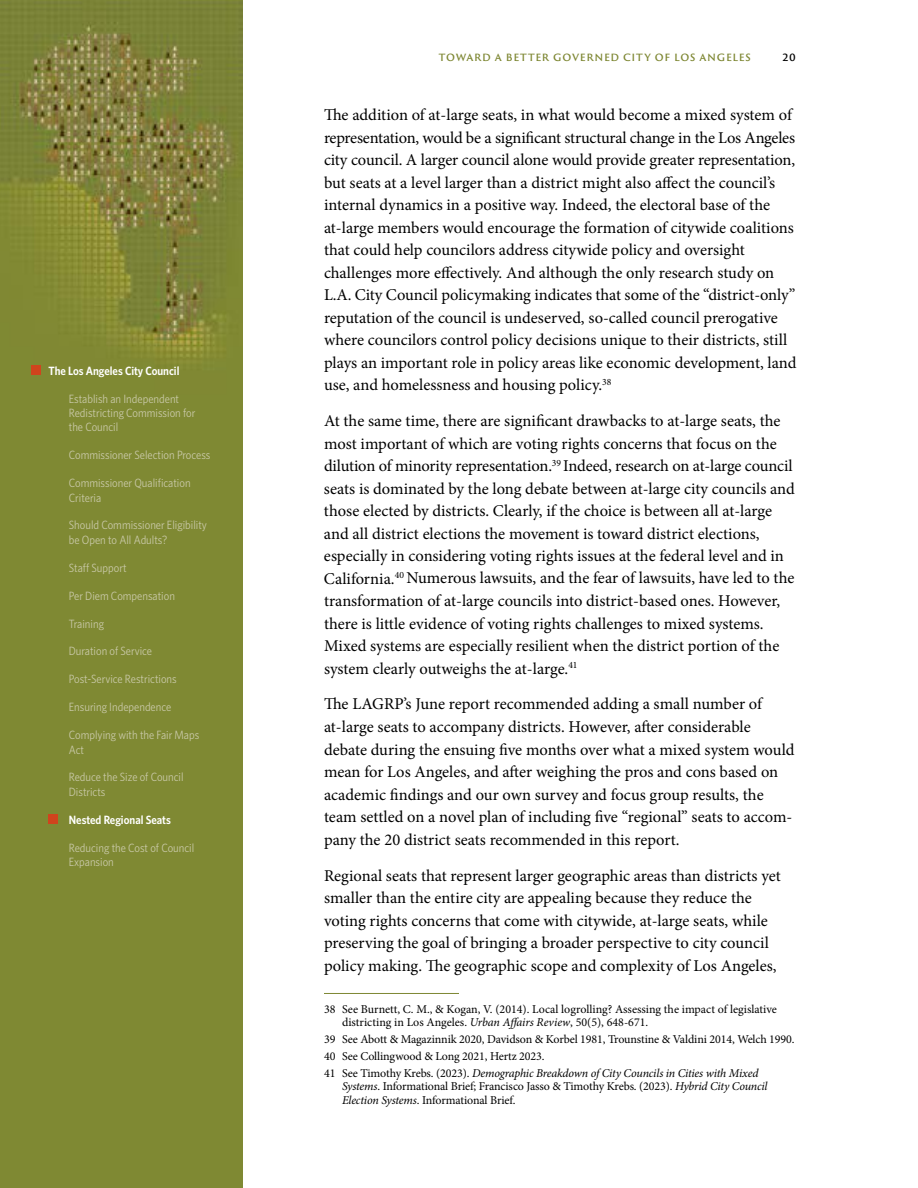
<style>
.page{position:relative;width:918px;height:1188px;background:#fff}
.page>*{position:absolute;margin:0;border:0;box-sizing:border-box;transform-origin:0 0}
.t1{font:16.5px/22.5px "Minion Pro";letter-spacing:-.005em;color:#000}
.t2{font:12px/13.5px "Minion Pro";letter-spacing:-.01em;color:#000}
.t3{font:12px/14.4px "Whitney Narrow";color:#c8c8a6}
.t4{font:600 12px "Whitney Narrow";color:#fff}
.t5{font:600 9.75px "Trajan Sans Pro";letter-spacing:.07em;color:#7e8733}
.t6{font:600 9.75px "Trajan Sans Pro";color:#000}
.s1{font-style:italic}
</style>
<div class="page">
<img style="left:0;top:0;width:243px;height:1188px">
<hr style="left:324px;top:993px;width:135px;height:1px;background:#7e8733">
<div style="left:31px;top:365px;width:9px;height:10px;background:#d0441d"></div>
<div style="left:49px;top:814px;width:9px;height:10px;background:#d0441d"></div>
<p class="t4" style="left:49px;top:363px;width:132px">The Los Angeles City Council</p>
<p class="t3" style="left:69px;top:391px;width:128px">Establish an Independent<br>Redistricting Commission for the Council</p>
<p class="t3" style="left:69px;top:447px;width:143px">Commissioner Selection Process</p>
<p class="t3" style="left:69px;top:475px;width:123px">Commissioner Qualification<br>Criteria</p>
<p class="t3" style="left:69px;top:518px;width:140px">Should Commissioner Eligibility be Open to All Adults?</p>
<p class="t3" style="left:69px;top:560px;width:59px">Staff Support</p>
<p class="t3" style="left:69px;top:588px;width:108px">Per Diem Compensation</p>
<p class="t3" style="left:69px;top:616px;width:37px">Training</p>
<p class="t3" style="left:69px;top:644px;width:85px">Duration of Service</p>
<p class="t3" style="left:69px;top:672px;width:109px">Post-Service Restrictions</p>
<p class="t3" style="left:69px;top:699px;width:104px">Ensuring Independence</p>
<p class="t3" style="left:69px;top:727px;width:132px">Complying with the Fair Maps<br>Act</p>
<p class="t3" style="left:69px;top:770px;width:116px">Reduce the Size of Council<br>Districts</p>
<p class="t4" style="left:69px;top:812px;width:104px">Nested Regional Seats</p>
<p class="t3" style="left:69px;top:840px;width:127px">Reducing the Cost of Council<br>Expansion</p>
<p class="t5" style="left:439px;top:51px;width:313px">TOWARD A BETTER GOVERNED CITY OF LOS ANGELES</p>
<p class="t6" style="left:782px;top:51px;width:15px">20</p>
<p class="t1" style="left:324px;top:104px;width:474px">The addition of at-large seats, in what would become a mixed system of representation, would be a significant structural change in the Los Angeles city council. A larger council alone would provide greater representation, but seats at a level larger than a district might also affect the council’s internal dynamics in a positive way. Indeed, the electoral base of the at-large members would encourage the formation of citywide coalitions that could help councilors address citywide policy and oversight challenges more effectively. And although the only research study on L.A. City Council policymaking indicates that some of the “district-only” reputation of the council is undeserved, so-called council prerogative where councilors control policy decisions unique to their districts, still plays an important role in policy areas like economic development, land use, and homelessness and housing policy.<sup>38</sup></p>
<p class="t1" style="left:324px;top:410px;width:472px">At the same time, there are significant drawbacks to at-large seats, the most important of which are voting rights concerns that focus on the dilution of minority representation.<sup>39</sup> Indeed, research on at-large council seats is dominated by the long debate between at-large city councils and those elected by districts. Clearly, if the choice is between all at-large and all district elections the movement is toward district elections, especially in considering voting rights issues at the federal level and in California.<sup>40</sup> Numerous lawsuits, and the fear of lawsuits, have led to the transformation of at-large councils into district-based ones. However, there is little evidence of voting rights challenges to mixed systems.<br>Mixed systems are especially resilient when the district portion of the system clearly outweighs the at-large.<sup>41</sup></p>
<p class="t1" style="left:324px;top:693px;width:472px">The LAGRP’s June report recommended adding a small number of at-large seats to accompany districts. However, after considerable debate during the ensuing five months over what a mixed system would mean for Los Angeles, and after weighing the pros and cons based on academic findings and our own survey and focus group results, the team settled on a novel plan of including five “regional” seats to accom&shy;pany the 20 district seats recommended in this report.</p>
<p class="t1" style="left:324px;top:864px;width:458px">Regional seats that represent larger geographic areas than districts yet smaller than the entire city are appealing because they reduce the voting rights concerns that come with citywide, at-large seats, while preserving the goal of bringing a broader perspective to city council policy making. The geographic scope and complexity of Los Angeles,</p>
<p class="t2" style="left:342px;top:1003px;width:436px;line-height:12.8px;text-indent:-18px">38 See Burnett, C. M., &amp; Kogan, V. (2014). Local logrolling? Assessing the impact of legislative districting in Los Angeles. <span class="s1">Urban Affairs Review</span>, 50(5), 648-671.</p>
<p class="t2" style="left:324px;top:1032px;width:472px">39 See Abott &amp; Magazinnik 2020, Davidson &amp; Korbel 1981, Trounstine &amp; Valdini 2014, Welch 1990.</p>
<p class="t2" style="left:324px;top:1049px;width:222px">40 See Collingwood &amp; Long 2021, Hertz 2023.</p>
<p class="t2" style="left:342px;top:1066px;width:427px;text-indent:-18px">41 See Timothy Krebs. (2023). <span class="s1">Demographic Breakdown of City Councils in Cities with Mixed<br>Systems</span>. Informational Brief; Francisco Jasso &amp; Timothy Krebs. (2023). <span class="s1">Hybrid City Council<br>Election Systems</span>. Informational Brief.</p>
</div>
